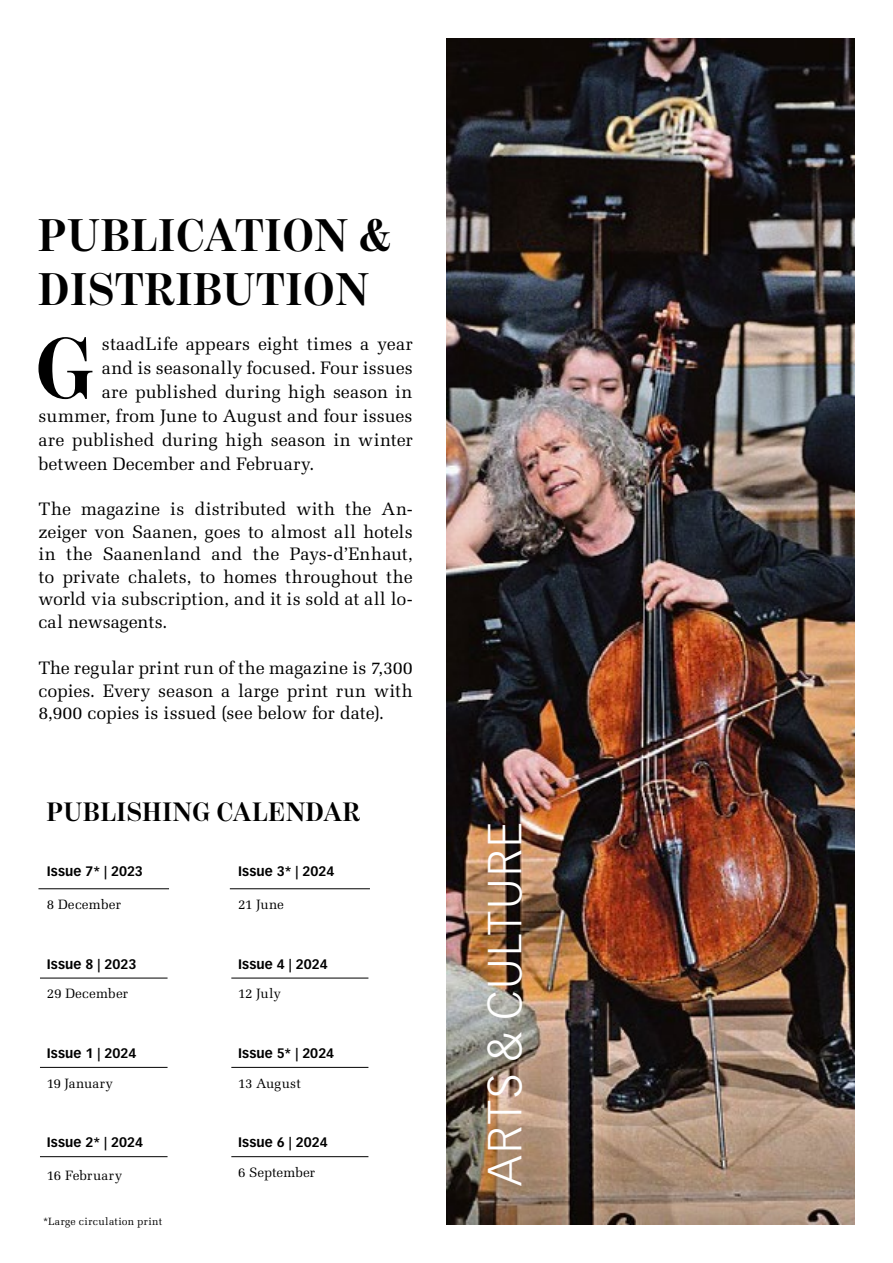
<style>
.page{position:relative;width:893px;height:1263px;background:#fff}
.page>*{position:absolute;margin:0;border:0;box-sizing:border-box;transform-origin:0 0}
.Grundschrift_Initial{font:700 88.2px "Benton Mod Disp";color:#000}
.t1{font:300 46.95px "Vectora LT Pro";letter-spacing:.05em;color:#fff}
.Titel_mittel{font:700 46.5px/54px "Benton Mod Disp";letter-spacing:.03em;color:#000}
.Titel_klein{font:700 27px "Benton Mod Disp";letter-spacing:.03em;color:#000}
.Grundschrift{font:18px/22.5px "Melior LT Std";color:#000;text-align:justify}
.Grundschrift_Initial-2{font:18px "Melior LT Std";letter-spacing:.005em;color:#000}
.t2{font:700 13.5px "Vectora LT Pro";letter-spacing:.005em;color:#000}
.t3{font:13.5px "Melior LT Std";letter-spacing:.01em;color:#000}
.Grundschrift-2{font:10.5px "Melior LT Std";letter-spacing:.035em;color:#000}
</style>
<div class="page">
<img style="left:447px;top:38px;width:408px;height:1187px">
<hr style="left:38px;top:888px;width:131px;height:1px;background:#000">
<hr style="left:230px;top:888px;width:140px;height:1px;background:#000">
<hr style="left:40px;top:978px;width:128px;height:1px;background:#000">
<hr style="left:231px;top:978px;width:137px;height:1px;background:#000">
<hr style="left:231px;top:1067px;width:137px;height:1px;background:#000">
<hr style="left:231px;top:1156px;width:137px;height:1px;background:#000">
<hr style="left:40px;top:1067px;width:128px;height:1px;background:#000">
<hr style="left:40px;top:1156px;width:128px;height:1px;background:#000">
<p class="Titel_mittel" style="left:38px;top:208px;width:354px">PUBLICATION &amp;<br>DISTRIBUTION</p>
<p class="Grundschrift_Initial" style="left:36px;top:320px;width:59px">G</p>
<p class="Grundschrift_Initial-2" style="left:102px;top:334px;width:312px">staadLife appears eight times a year</p>
<p class="Grundschrift_Initial-2" style="left:102px;top:358px;width:312px">and is seasonally focused. Four issues</p>
<p class="Grundschrift_Initial-2" style="left:102px;top:382px;width:312px">are published during high season in</p>
<p class="Grundschrift_Initial-2" style="left:38px;top:406px;width:376px">summer, from June to August and four issues</p>
<p class="Grundschrift_Initial-2" style="left:38px;top:430px;width:376px">are published during high season in winter</p>
<p class="Grundschrift_Initial-2" style="left:38px;top:454px;width:278px">between December and February.</p>
<p class="Grundschrift" style="left:38px;top:498px;width:376px">The magazine is distributed with the An&shy;zeiger von Saanen, goes to almost all hotels in the Saanenland and the Pays-d’Enhaut, to private chalets, to homes throughout the world via subscription, and it is sold at all lo&shy;cal newsagents.</p>
<p class="Grundschrift" style="left:38px;top:657px;width:376px">The regular print run of the magazine is 7,300 copies. Every season a large print run with 8,900 copies is issued (see below for date).</p>
<p class="Titel_klein" style="left:47px;top:797px;width:315px">PUBLISHING CALENDAR</p>
<p class="t2" style="left:47px;top:863px;width:98px">Issue 7* | 2023</p>
<p class="t2" style="left:238px;top:863px;width:98px">Issue 3* | 2024</p>
<p class="t3" style="left:47px;top:896px;width:76px">8 December</p>
<p class="t3" style="left:238px;top:896px;width:47px">21 June</p>
<p class="t2" style="left:47px;top:956px;width:91px">Issue 8 | 2023</p>
<p class="t2" style="left:238px;top:956px;width:91px">Issue 4 | 2024</p>
<p class="t3" style="left:47px;top:986px;width:83px">29 December</p>
<p class="t3" style="left:238px;top:986px;width:44px">12 July</p>
<p class="t2" style="left:47px;top:1045px;width:91px">Issue 1 | 2024</p>
<p class="t2" style="left:238px;top:1045px;width:98px">Issue 5* | 2024</p>
<p class="t3" style="left:47px;top:1075px;width:68px">19 January</p>
<p class="t3" style="left:238px;top:1075px;width:64px">13 August</p>
<p class="t2" style="left:47px;top:1134px;width:98px">Issue 2* | 2024</p>
<p class="t2" style="left:238px;top:1134px;width:91px">Issue 6 | 2024</p>
<p class="t3" style="left:47px;top:1168px;width:77px">16 February</p>
<p class="t3" style="left:238px;top:1164px;width:78px">6 September</p>
<p class="Grundschrift-2" style="left:43px;top:1215px;width:121px">*Large circulation print</p>
<p class="t1" style="left:476px;top:1186px;width:366px;rotate:-90deg">ARTS &amp; CULTURE</p>
</div>
